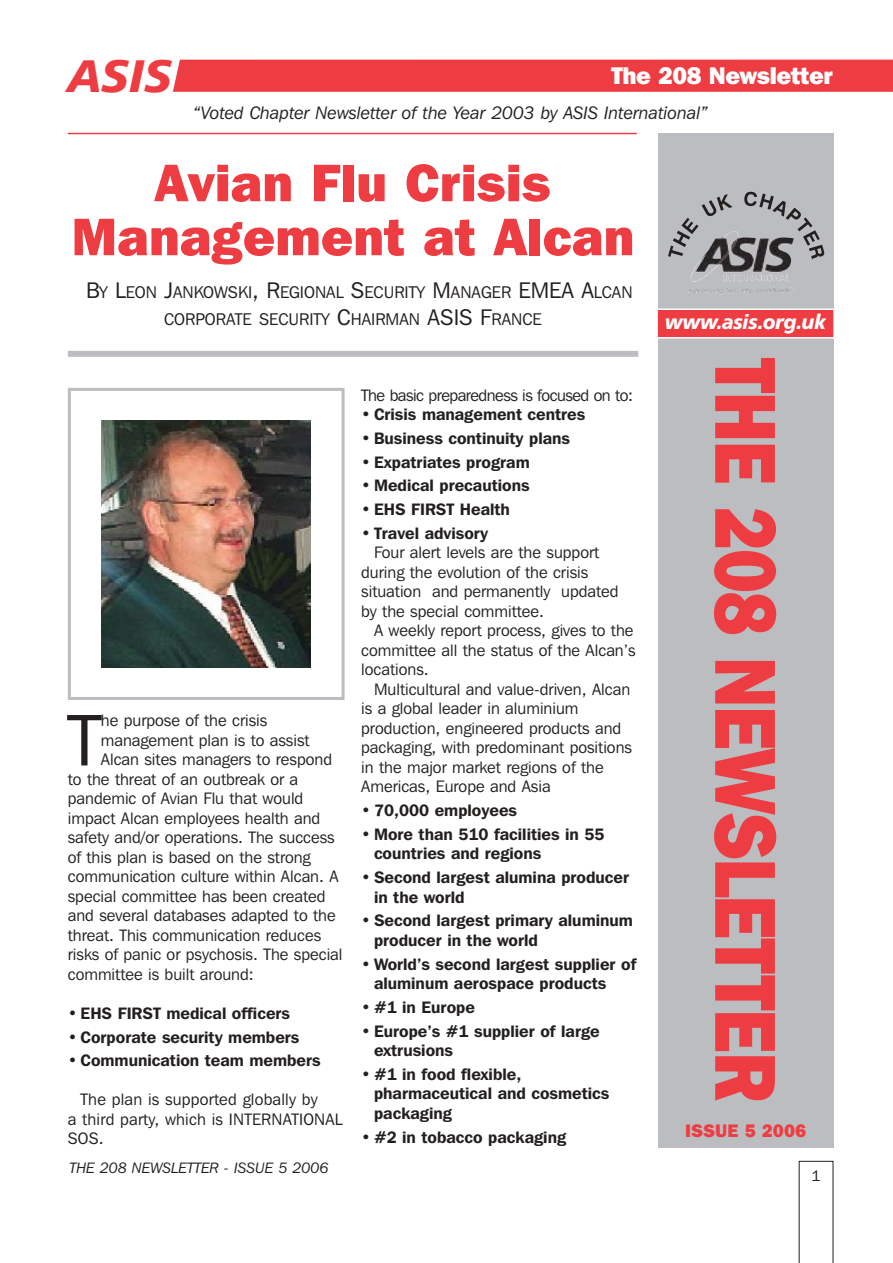
<style>
.page{position:relative;width:893px;height:1263px;background:#fff}
.page>*{position:absolute;margin:0;border:0;box-sizing:border-box;transform-origin:0 0}
.t1{font:800 86.1px "Franklin Gothic IT Cby BT";letter-spacing:-.025em;color:#ee3d42;scale:.84 1}
.t2{font:72.6px "Franklin Gothic IT Cby BT";color:#231f1f}
.t3{font:800 52.5px/54px "Franklin Gothic IT Cby BT";color:#ee3d42;text-align:center}
.t4{font:45.6px "Humanist 777 BT Black Italic B";color:#ee3d42}
.t5{font:800 24px "Franklin Gothic IT Cby BT";letter-spacing:-.02em;color:#fff}
.t6{font:20.55px "Humanist 777 BT Black Italic B";letter-spacing:-.025em;color:#fff;scale:.94 1}
.t7{font:italic 18px "Franklin Gothic IT Cby BT";color:#231f1f}
.t8{font:800 18px "Franklin Gothic IT Cby BT";color:#ee3d42}
.t9{font:16.8px/27px "Franklin Gothic IT Cby BT";color:#231f1f}
.t10{font:16.5px/19.5px "Franklin Gothic IT Cby BT";color:#231f1f}
.t11{font:600 16.5px/19.5px "Franklin Gothic IT Cby BT";color:#231f1f}
.t12{font:16.5px "Franklin Gothic IT Cby BT";letter-spacing:-.03em;color:#231f1f}
.t13{font:italic 15px "Franklin Gothic IT Cby BT";color:#231f1f}
.t14{font:15px "Franklin Gothic IT Cby BT";color:#231f1f}
.s1{font-size:22.5px}
</style>
<div class="page">
<div style="left:68px;top:351px;width:570px;height:6px;background:#bbbdc0"></div>
<div style="left:173px;top:60px;width:720px;height:32px;background:#ee3d42"></div>
<svg style="left:799px;top:1161px;width:34px;height:102px"></svg>
<div style="left:658px;top:134px;width:175px;height:1014px;background:#bbbdc0"></div>
<div style="left:657px;top:309px;width:177px;height:29px;background:#ee3d42"></div>
<div style="left:656px;top:309px;width:179px;height:30px;border:2px solid #fff"></div>
<svg style="left:668px;top:194px;width:64px;height:63px"></svg>
<svg style="left:744px;top:192px;width:80px;height:67px"></svg>
<img style="left:689px;top:231px;width:105px;height:51px">
<hr style="left:68px;top:133px;width:569px;height:1px;background:#ee3d42">
<div style="left:68px;top:388px;width:277px;height:312px;border:3px solid #bbbdc0"></div>
<img style="left:102px;top:421px;width:209px;height:246px">
<h3 class="t4" style="left:68px;top:58px;width:106px">ASIS</h3>
<h3 class="t5" style="left:611px;top:66px;width:224px">The 208 Newsletter</h3>
<p class="t7" style="left:193px;top:107px;width:516px">“Voted Chapter Newsletter of the Year 2003 by ASIS International”</p>
<h3 class="t3" style="left:71px;top:160px;width:564px">Avian Flu Crisis<br>Management at Alcan</h3>
<p class="t9" style="left:164px;top:280px;width:470px;text-indent:-78px"><span class="s1">B</span>Y <span class="s1">L</span>EON <span class="s1">J</span>ANKOWSKI<span class="s1">, R</span>EGIONAL <span class="s1">S</span>ECURITY <span class="s1">M</span>ANAGER <span class="s1">EMEA A</span>LCAN<br>CORPORATE SECURITY <span class="s1">C</span>HAIRMAN <span class="s1">ASIS F</span>RANCE</p>
<h2 class="t2" style="left:68px;top:713px;width:35px">T</h2>
<p class="t10" style="left:101px;top:712px;width:168px">he purpose of the crisis</p>
<p class="t10" style="left:101px;top:732px;width:210px">management plan is to assist</p>
<p class="t10" style="left:101px;top:751px;width:233px">Alcan sites managers to respond</p>
<p class="t10" style="left:68px;top:771px;width:232px">to the threat of an outbreak or a</p>
<p class="t10" style="left:68px;top:790px;width:237px">pandemic of Avian Flu that would</p>
<p class="t10" style="left:68px;top:810px;width:254px">impact Alcan employees health and</p>
<p class="t10" style="left:68px;top:829px;width:268px">safety and/or operations. The success</p>
<p class="t10" style="left:68px;top:849px;width:244px">of this plan is based on the strong</p>
<p class="t10" style="left:68px;top:868px;width:272px">communication culture within Alcan. A</p>
<p class="t10" style="left:68px;top:888px;width:259px">special committee has been created</p>
<p class="t10" style="left:68px;top:907px;width:269px">and several databases adapted to the</p>
<p class="t10" style="left:68px;top:927px;width:255px">threat. This communication reduces</p>
<p class="t10" style="left:68px;top:946px;width:276px">risks of panic or psychosis. The special</p>
<p class="t10" style="left:68px;top:966px;width:187px">committee is built around:</p>
<p class="t11" style="left:68px;top:1005px;width:224px">• EHS FIRST medical officers</p>
<p class="t11" style="left:68px;top:1028px;width:233px">• Corporate security members</p>
<p class="t11" style="left:68px;top:1052px;width:254px">• Communication team members</p>
<p class="t10" style="left:68px;top:1091px;width:276px;text-indent:13px">The plan is supported globally by<br>a third party, which is INTERNATIONAL<br>SOS.</p>
<p class="t13" style="left:69px;top:1162px;width:261px">THE 208 NEWSLETTER - ISSUE 5 2006</p>
<p class="t12" style="left:361px;top:389px;width:273px">The basic preparedness is focused on to:</p>
<p class="t11" style="left:361px;top:406px;width:226px">• Crisis management centres</p>
<p class="t11" style="left:361px;top:430px;width:210px">• Business continuity plans</p>
<p class="t11" style="left:361px;top:453px;width:170px">• Expatriates program</p>
<p class="t11" style="left:361px;top:477px;width:170px">• Medical precautions</p>
<p class="t11" style="left:361px;top:501px;width:150px">• EHS FIRST Health</p>
<p class="t11" style="left:361px;top:525px;width:129px">• Travel advisory</p>
<p class="t10" style="left:361px;top:544px;width:259px;text-indent:13px">Four alert levels are the support during the evolution of the crisis situation and permanently updated by the special committee.</p>
<p class="t10" style="left:361px;top:622px;width:276px;text-align:justify;text-indent:13px">A weekly report process, gives to the committee all the status of the Alcan’s locations.</p>
<p class="t10" style="left:361px;top:681px;width:272px;text-indent:13px">Multicultural and value-driven, Alcan is a global leader in aluminium production, engineered products and packaging, with predominant positions in the major market regions of the Americas, Europe and Asia</p>
<p class="t11" style="left:361px;top:802px;width:157px">• 70,000 employees</p>
<p class="t11" style="left:374px;top:826px;width:232px;text-indent:-13px">• More than 510 facilities in 55 countries and regions</p>
<p class="t11" style="left:374px;top:869px;width:257px;text-indent:-13px">• Second largest alumina producer in the world</p>
<p class="t11" style="left:374px;top:912px;width:260px;text-indent:-13px">• Second largest primary aluminum producer in the world</p>
<p class="t11" style="left:374px;top:955px;width:264px;text-indent:-13px">• World’s second largest supplier of aluminum aerospace products</p>
<p class="t11" style="left:361px;top:999px;width:115px">• #1 in Europe</p>
<p class="t11" style="left:374px;top:1022px;width:227px;text-indent:-13px">• Europe’s #1 supplier of large extrusions</p>
<p class="t11" style="left:374px;top:1066px;width:237px;text-indent:-13px">• #1 in food flexible, pharmaceutical and cosmetics packaging</p>
<p class="t11" style="left:361px;top:1128px;width:206px">• #2 in tobacco packaging</p>
<p class="t6" style="left:665px;top:314px;width:172px">www.asis.org.uk</p>
<h1 class="t1" style="left:777px;top:358px;width:888px;rotate:90deg">THE 208 NEWSLETTER</h1>
<p class="t8" style="left:685px;top:1124px;width:123px">ISSUE 5 2006</p>
<p class="t14" style="left:811px;top:1170px;width:10px">1</p>
</div>
